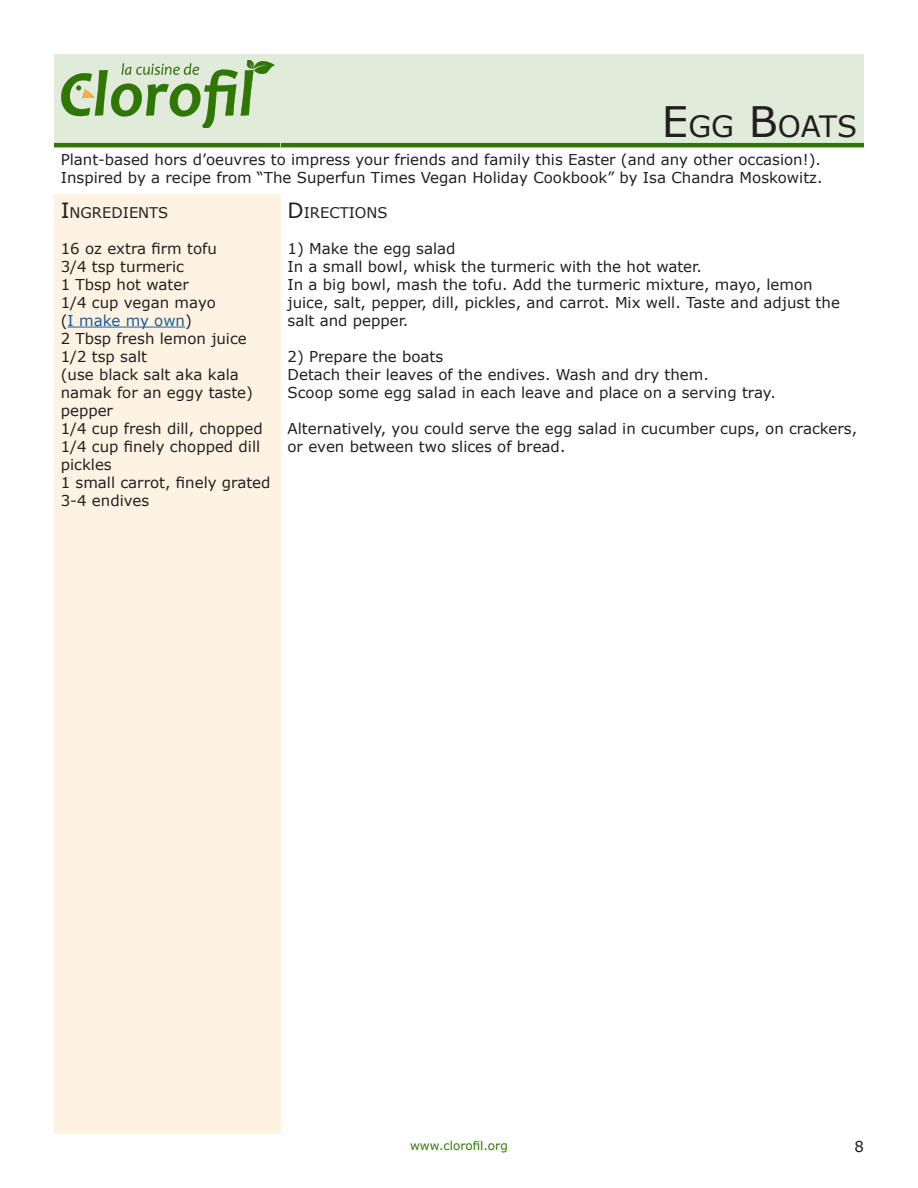
<style>
.page{position:relative;width:918px;height:1188px;background:#fff}
.page>*{position:absolute;margin:0;border:0;box-sizing:border-box;transform-origin:0 0}
.t1{font:29.4px "Verdana";letter-spacing:-.005em;color:#231f20}
.ingredients{font:15px/18px "Verdana";color:#231f20}
.ingredients-2{font:14.7px "Verdana";color:#231f20}
.t2{font:12px "Verdana";color:#2f7800}
.s1{font-size:42px}
.s2{font-size:21px}
.s3{color:#175d9e}
</style>
<div class="page">
<div style="left:54px;top:54px;width:227px;height:93px;background:#e0ebd9"></div>
<hr style="left:54px;top:143px;width:227px;height:4px;background:#2f7800">
<img style="left:61px;top:61px;width:213px;height:67px">
<div style="left:54px;top:195px;width:227px;height:939px;background:#fef3e2"></div>
<hr style="left:68px;top:327px;width:117px;height:1px;background:#175d9e">
<div style="left:281px;top:54px;width:583px;height:93px;background:#e0ebd9"></div>
<hr style="left:281px;top:143px;width:583px;height:4px;background:#2f7800">
<p class="t1" style="left:662px;top:106px;width:197px"><span class="s1">E</span> GG <span class="s1">B</span>OATS</p>
<p class="ingredients" style="left:61px;top:150px;width:762px">Plant-based hors d’oeuvres to impress your friends and family this Easter (and any other occasion!).</p>
<p class="ingredients" style="left:61px;top:168px;width:763px">Inspired by a recipe from “The Superfun Times Vegan Holiday Cookbook” by Isa Chandra Moskowitz.</p>
<p class="ingredients-2" style="left:61px;top:202px;width:109px"><span class="s2">I</span>NGREDIENTS</p>
<p class="ingredients" style="left:61px;top:239px;width:158px">16 oz extra firm tofu</p>
<p class="ingredients" style="left:61px;top:257px;width:125px">3/4 tsp turmeric</p>
<p class="ingredients" style="left:61px;top:275px;width:130px">1 Tbsp hot water</p>
<p class="ingredients" style="left:61px;top:293px;width:157px">1/4 cup vegan mayo (<span class="s3">I make my own</span>)</p>
<p class="ingredients" style="left:61px;top:329px;width:188px">2 Tbsp fresh lemon juice</p>
<p class="ingredients" style="left:61px;top:347px;width:194px">1/2 tsp salt<br>(use black salt aka kala namak for an eggy taste)</p>
<p class="ingredients" style="left:61px;top:401px;width:54px">pepper</p>
<p class="ingredients" style="left:61px;top:419px;width:204px">1/4 cup fresh dill, chopped</p>
<p class="ingredients" style="left:61px;top:437px;width:201px">1/4 cup finely chopped dill pickles</p>
<p class="ingredients" style="left:61px;top:473px;width:211px">1 small carrot, finely grated</p>
<p class="ingredients" style="left:61px;top:491px;width:90px">3-4 endives</p>
<p class="ingredients-2" style="left:288px;top:202px;width:102px"><span class="s2">D</span>IRECTIONS</p>
<p class="ingredients" style="left:288px;top:239px;width:170px">1) Make the egg salad</p>
<p class="ingredients" style="left:288px;top:257px;width:416px">In a small bowl, whisk the turmeric with the hot water.</p>
<p class="ingredients" style="left:288px;top:275px;width:554px">In a big bowl, mash the tofu. Add the turmeric mixture, mayo, lemon juice, salt, pepper, dill, pickles, and carrot. Mix well. Taste and adjust the salt and pepper.</p>
<p class="ingredients" style="left:288px;top:347px;width:157px">2) Prepare the boats</p>
<p class="ingredients" style="left:288px;top:365px;width:423px">Detach their leaves of the endives. Wash and dry them.</p>
<p class="ingredients" style="left:288px;top:383px;width:490px">Scoop some egg salad in each leave and place on a serving tray.</p>
<p class="ingredients" style="left:288px;top:419px;width:571px">Alternatively, you could serve the egg salad in cucumber cups, on crackers, or even between two slices of bread.</p>
<p class="t2" style="left:410px;top:1137px;width:99px">www.clorofil.org</p>
<p class="ingredients" style="left:854px;top:1137px;width:11px">8</p>
</div>
